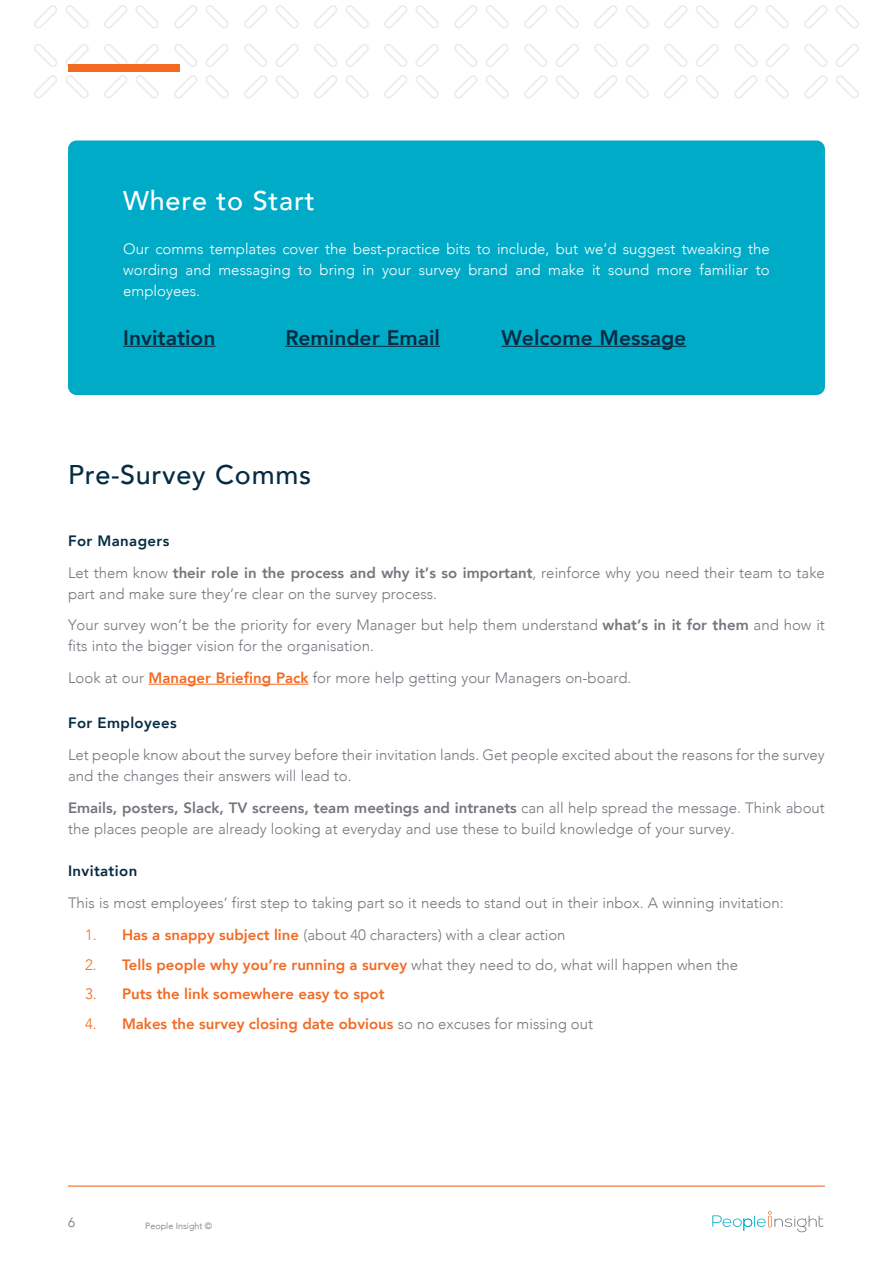
<style>
.page{position:relative;width:893px;height:1263px;background:#fff}
.page>*{position:absolute;margin:0;border:0;box-sizing:border-box;transform-origin:0 0}
.t1{font:500 27px "Avenir";letter-spacing:.025em;color:#052c42}
.t2{font:500 27px "Avenir";letter-spacing:.025em;color:#fff}
.t3{font:800 21px "Avenir";color:#052c42}
.t4{font:300 15px/21px "Avenir";color:#75757e}
.t5{font:300 15px/21px "Avenir";color:#fff;text-align:justify}
.t6{font:800 15px "Avenir";color:#f36a23}
.t7{font:800 15px "Avenir";letter-spacing:.025em;color:#052c42}
.t8{font:300 13.5px "Avenir";color:#75757e}
.t9{font:300 9px "Avenir";color:#75757e}
.s1{font-weight:800}
.s2{font-weight:800;color:#f36a23}
.s3{color:#f36a23}
.s4{font-weight:300}
.s5{font-weight:300;color:#75757e}
</style>
<div class="page">
<svg style="left:712px;top:1211px;width:111px;height:21px"></svg>
<hr style="left:68px;top:1185px;width:757px;height:1px;background:#f36a23">
<div style="left:68px;top:140px;width:757px;height:255px;background:#00abc8;border-radius:9px"></div>
<hr style="left:123px;top:346px;width:92px;height:1px;background:#052c42">
<hr style="left:285px;top:346px;width:155px;height:1px;background:#052c42">
<hr style="left:501px;top:346px;width:185px;height:1px;background:#052c42">
<hr style="left:148px;top:684px;width:161px;height:1px;background:#f36a23">
<svg style="left:34px;top:5px;width:23px;height:23px"></svg>
<svg style="left:65px;top:5px;width:24px;height:23px"></svg>
<svg style="left:104px;top:5px;width:23px;height:23px"></svg>
<svg style="left:135px;top:5px;width:24px;height:23px"></svg>
<svg style="left:174px;top:5px;width:23px;height:23px"></svg>
<svg style="left:206px;top:5px;width:23px;height:23px"></svg>
<svg style="left:244px;top:5px;width:23px;height:23px"></svg>
<svg style="left:276px;top:5px;width:23px;height:23px"></svg>
<svg style="left:314px;top:5px;width:23px;height:23px"></svg>
<svg style="left:346px;top:5px;width:23px;height:23px"></svg>
<svg style="left:384px;top:5px;width:23px;height:23px"></svg>
<svg style="left:416px;top:5px;width:23px;height:23px"></svg>
<svg style="left:454px;top:5px;width:23px;height:23px"></svg>
<svg style="left:486px;top:5px;width:23px;height:23px"></svg>
<svg style="left:524px;top:5px;width:23px;height:23px"></svg>
<svg style="left:556px;top:5px;width:23px;height:23px"></svg>
<svg style="left:594px;top:5px;width:23px;height:23px"></svg>
<svg style="left:626px;top:5px;width:23px;height:23px"></svg>
<svg style="left:664px;top:5px;width:23px;height:23px"></svg>
<svg style="left:696px;top:5px;width:23px;height:23px"></svg>
<svg style="left:734px;top:5px;width:23px;height:23px"></svg>
<svg style="left:766px;top:5px;width:23px;height:23px"></svg>
<svg style="left:804px;top:5px;width:24px;height:23px"></svg>
<svg style="left:836px;top:5px;width:23px;height:23px"></svg>
<svg style="left:34px;top:44px;width:23px;height:23px"></svg>
<svg style="left:34px;top:75px;width:23px;height:23px"></svg>
<svg style="left:65px;top:44px;width:24px;height:22px"></svg>
<svg style="left:65px;top:75px;width:24px;height:23px"></svg>
<svg style="left:104px;top:44px;width:23px;height:20px"></svg>
<svg style="left:104px;top:75px;width:23px;height:23px"></svg>
<svg style="left:135px;top:44px;width:24px;height:20px"></svg>
<svg style="left:135px;top:75px;width:24px;height:23px"></svg>
<svg style="left:174px;top:44px;width:23px;height:24px"></svg>
<svg style="left:174px;top:75px;width:23px;height:23px"></svg>
<svg style="left:206px;top:44px;width:23px;height:23px"></svg>
<svg style="left:206px;top:75px;width:23px;height:23px"></svg>
<svg style="left:244px;top:44px;width:23px;height:23px"></svg>
<svg style="left:244px;top:75px;width:23px;height:23px"></svg>
<svg style="left:276px;top:44px;width:23px;height:23px"></svg>
<svg style="left:276px;top:75px;width:23px;height:23px"></svg>
<svg style="left:314px;top:44px;width:23px;height:23px"></svg>
<svg style="left:314px;top:75px;width:23px;height:23px"></svg>
<svg style="left:346px;top:44px;width:23px;height:23px"></svg>
<svg style="left:346px;top:75px;width:23px;height:23px"></svg>
<svg style="left:384px;top:44px;width:23px;height:23px"></svg>
<svg style="left:384px;top:75px;width:23px;height:23px"></svg>
<svg style="left:416px;top:44px;width:23px;height:23px"></svg>
<svg style="left:416px;top:75px;width:23px;height:23px"></svg>
<svg style="left:454px;top:44px;width:23px;height:23px"></svg>
<svg style="left:454px;top:75px;width:23px;height:23px"></svg>
<svg style="left:486px;top:44px;width:23px;height:23px"></svg>
<svg style="left:486px;top:75px;width:23px;height:23px"></svg>
<svg style="left:524px;top:44px;width:23px;height:23px"></svg>
<svg style="left:524px;top:75px;width:23px;height:23px"></svg>
<svg style="left:556px;top:44px;width:23px;height:23px"></svg>
<svg style="left:556px;top:75px;width:23px;height:23px"></svg>
<svg style="left:594px;top:44px;width:23px;height:23px"></svg>
<svg style="left:594px;top:75px;width:23px;height:23px"></svg>
<svg style="left:626px;top:44px;width:23px;height:23px"></svg>
<svg style="left:626px;top:75px;width:23px;height:23px"></svg>
<svg style="left:664px;top:44px;width:23px;height:23px"></svg>
<svg style="left:664px;top:75px;width:23px;height:23px"></svg>
<svg style="left:696px;top:44px;width:23px;height:23px"></svg>
<svg style="left:696px;top:75px;width:23px;height:23px"></svg>
<svg style="left:734px;top:44px;width:24px;height:23px"></svg>
<svg style="left:734px;top:75px;width:23px;height:23px"></svg>
<svg style="left:766px;top:44px;width:23px;height:23px"></svg>
<svg style="left:766px;top:75px;width:23px;height:23px"></svg>
<svg style="left:804px;top:44px;width:24px;height:23px"></svg>
<svg style="left:804px;top:75px;width:24px;height:23px"></svg>
<svg style="left:836px;top:44px;width:23px;height:23px"></svg>
<svg style="left:836px;top:75px;width:23px;height:23px"></svg>
<div style="left:68px;top:64px;width:111px;height:8px;background:#f36a23"></div>
<p class="t2" style="left:123px;top:177px;width:193px">Where to Start</p>
<p class="t5" style="left:123px;top:239px;width:648px">Our comms templates cover the best-practice bits to include, but we’d suggest tweaking the wording and messaging to bring in your survey brand and make it sound more familiar to employees.</p>
<p class="t3" style="left:123px;top:321px;width:94px">Invitation</p>
<p class="t3" style="left:285px;top:321px;width:156px">Reminder Email</p>
<p class="t3" style="left:501px;top:321px;width:186px">Welcome Message</p>
<p class="t1" style="left:68px;top:451px;width:245px">Pre-Survey Comms</p>
<p class="t7" style="left:68px;top:529px;width:103px">For Managers</p>
<p class="t4" style="left:68px;top:562px;width:758px">Let them know <span class="s1">their role in the process and why it’s so important</span>, reinforce why you need their team to take part and make sure they’re clear on the survey process.</p>
<p class="t4" style="left:68px;top:615px;width:758px">Your survey won’t be the priority for every Manager but help them understand <span class="s1">what’s in it for them</span> and how it fits into the bigger vision for the organisation.</p>
<p class="t4" style="left:68px;top:667px;width:565px">Look at our <span class="s2">Manager Briefing Pack</span> for more help getting your Managers on-board.</p>
<p class="t7" style="left:68px;top:711px;width:110px">For Employees</p>
<p class="t4" style="left:68px;top:744px;width:758px">Let people know about the survey before their invitation lands. Get people excited about the reasons for the survey and the changes their answers will lead to.</p>
<p class="t4" style="left:68px;top:797px;width:758px"><span class="s1">Emails, posters, Slack, TV screens, team meetings and intranets</span> can all help spread the message. Think about the places people are already looking at everyday and use these to build knowledge of your survey.</p>
<p class="t7" style="left:68px;top:859px;width:71px">Invitation</p>
<p class="t4" style="left:68px;top:892px;width:717px">This is most employees’ first step to taking part so it needs to stand out in their inbox. A winning invitation:</p>
<p class="t4" style="left:85px;top:924px;width:482px"><span class="s3">1.</span> <span class="s2">Has a snappy subject line</span> (about 40 characters) with a clear action</p>
<p class="t4" style="left:85px;top:954px;width:655px"><span class="s3">2.</span> <span class="s2">Tells people why you’re running a survey</span> what they need to do, what will happen when the</p>
<p class="t6" style="left:85px;top:982px;width:301px"><span class="s4">3.</span> Puts the link somewhere easy to spot</p>
<p class="t6" style="left:85px;top:1012px;width:509px"><span class="s4">4.</span> Makes the survey closing date obvious <span class="s5">so no excuses for missing out</span></p>
<p class="t8" style="left:68px;top:1214px;width:9px">6</p>
<p class="t9" style="left:145px;top:1221px;width:68px">People Insight ©</p>
</div>
